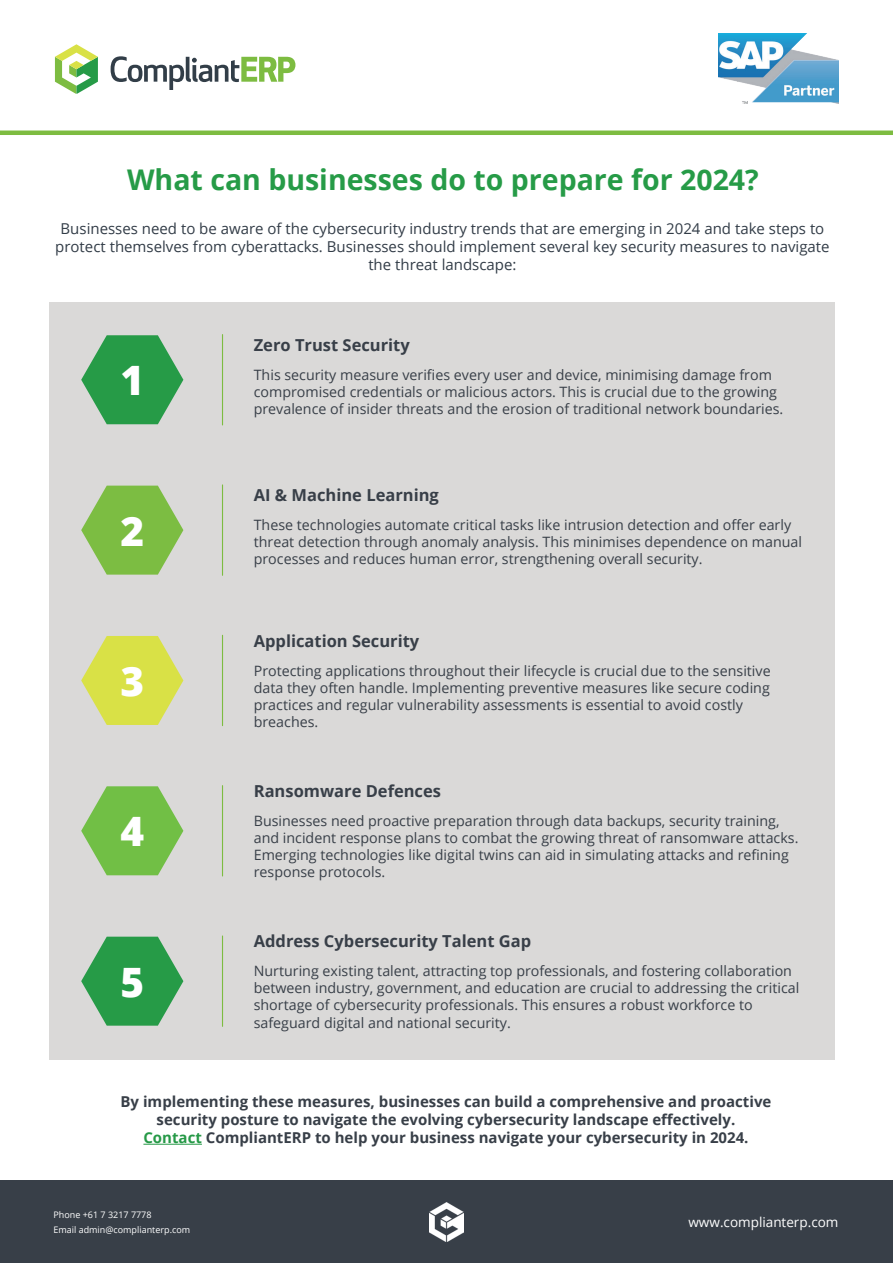
<style>
.page{position:relative;width:893px;height:1263px;background:#fff}
.page>*{position:absolute;margin:0;border:0;box-sizing:border-box;transform-origin:0 0}
.t1{font:800 40.5px "Open Sans";color:#fff}
.t2{font:700 28.5px "Open Sans";color:#269b47}
.t3{font:700 16.5px "Open Sans";color:#383f48}
.t4{font:700 15px/18px "Open Sans";color:#383f48;text-align:center}
.t5{font:15px/18px "Open Sans";color:#323c47;text-align:center}
.t6{font:14.25px/17.1px "Open Sans";color:#383f48}
.t7{font:13.5px "Open Sans";color:#fff}
.t8{font:9px/15px "Open Sans";color:#fff}
.s1{color:#269947}
</style>
<div class="page">
<svg style="left:111px;top:56px;width:184px;height:34px"></svg>
<svg style="left:55px;top:44px;width:43px;height:50px"></svg>
<img style="left:719px;top:33px;width:120px;height:71px">
<div style="left:0;top:1181px;width:893px;height:82px;background:#383f48"></div>
<div style="left:49px;top:302px;width:785px;height:757px;background:#dad9d8"></div>
<img style="left:430px;top:1202px;width:33px;height:39px">
<hr style="left:143px;top:1144px;width:59px;height:1px;background:#269947">
<hr style="left:0;top:131px;width:893px;height:4px;background:#7dbc41">
<hr style="left:222px;top:335px;width:1px;height:90px;background:#7dbc41">
<svg style="left:81px;top:335px;width:102px;height:89px"></svg>
<hr style="left:222px;top:485px;width:1px;height:90px;background:#7dbc41">
<svg style="left:81px;top:486px;width:102px;height:89px"></svg>
<hr style="left:222px;top:635px;width:1px;height:91px;background:#7dbc41">
<svg style="left:81px;top:636px;width:102px;height:89px"></svg>
<hr style="left:222px;top:786px;width:1px;height:90px;background:#7dbc41">
<svg style="left:81px;top:786px;width:102px;height:89px"></svg>
<hr style="left:222px;top:936px;width:1px;height:90px;background:#7dbc41">
<svg style="left:81px;top:937px;width:102px;height:89px"></svg>
<h2 class="t2" style="left:127px;top:160px;width:633px">What can businesses do to prepare for 2024?</h2>
<p class="t5" style="left:55px;top:219px;width:776px">Businesses need to be aware of the cybersecurity industry trends that are emerging in 2024 and take steps to protect themselves from cyberattacks. Businesses should implement several key security measures to navigate the threat landscape:</p>
<h1 class="t1" style="left:120px;top:350px;width:25px">1</h1>
<h1 class="t1" style="left:120px;top:500px;width:25px">2</h1>
<h1 class="t1" style="left:120px;top:650px;width:25px">3</h1>
<h1 class="t1" style="left:120px;top:801px;width:25px">4</h1>
<h1 class="t1" style="left:120px;top:951px;width:25px">5</h1>
<p class="t3" style="left:254px;top:333px;width:158px">Zero Trust Security</p>
<p class="t6" style="left:254px;top:366px;width:531px">This security measure verifies every user and device, minimising damage from compromised credentials or malicious actors. This is crucial due to the growing prevalence of insider threats and the erosion of traditional network boundaries.</p>
<p class="t3" style="left:254px;top:484px;width:187px">AI &amp; Machine Learning</p>
<p class="t6" style="left:254px;top:516px;width:550px">These technologies automate critical tasks like intrusion detection and offer early threat detection through anomaly analysis. This minimises dependence on manual processes and reduces human error, strengthening overall security.</p>
<p class="t3" style="left:254px;top:629px;width:167px">Application Security</p>
<p class="t6" style="left:254px;top:661px;width:518px">Protecting applications throughout their lifecycle is crucial due to the sensitive data they often handle. Implementing preventive measures like secure coding practices and regular vulnerability assessments is essential to avoid costly breaches.</p>
<p class="t3" style="left:254px;top:779px;width:189px">Ransomware Defences</p>
<p class="t6" style="left:254px;top:812px;width:546px">Businesses need proactive preparation through data backups, security training, and incident response plans to combat the growing threat of ransomware attacks.<br>Emerging technologies like digital twins can aid in simulating attacks and refining response protocols.</p>
<p class="t3" style="left:254px;top:930px;width:279px">Address Cybersecurity Talent Gap</p>
<p class="t6" style="left:254px;top:962px;width:547px">Nurturing existing talent, attracting top professionals, and fostering collaboration between industry, government, and education are crucial to addressing the critical shortage of cybersecurity professionals. This ensures a robust workforce to safeguard digital and national security.</p>
<p class="t4" style="left:121px;top:1092px;width:652px">By implementing these measures, businesses can build a comprehensive and proactive security posture to navigate the evolving cybersecurity landscape effectively.<br><span class="s1">Contact</span> CompliantERP to help your business navigate your cybersecurity in 2024.</p>
<p class="t8" style="left:53px;top:1207px;width:138px">Phone +61 7 3217 7778<br>Email admin@complianterp.com</p>
<p class="t7" style="left:688px;top:1213px;width:151px">www.complianterp.com</p>
</div>
